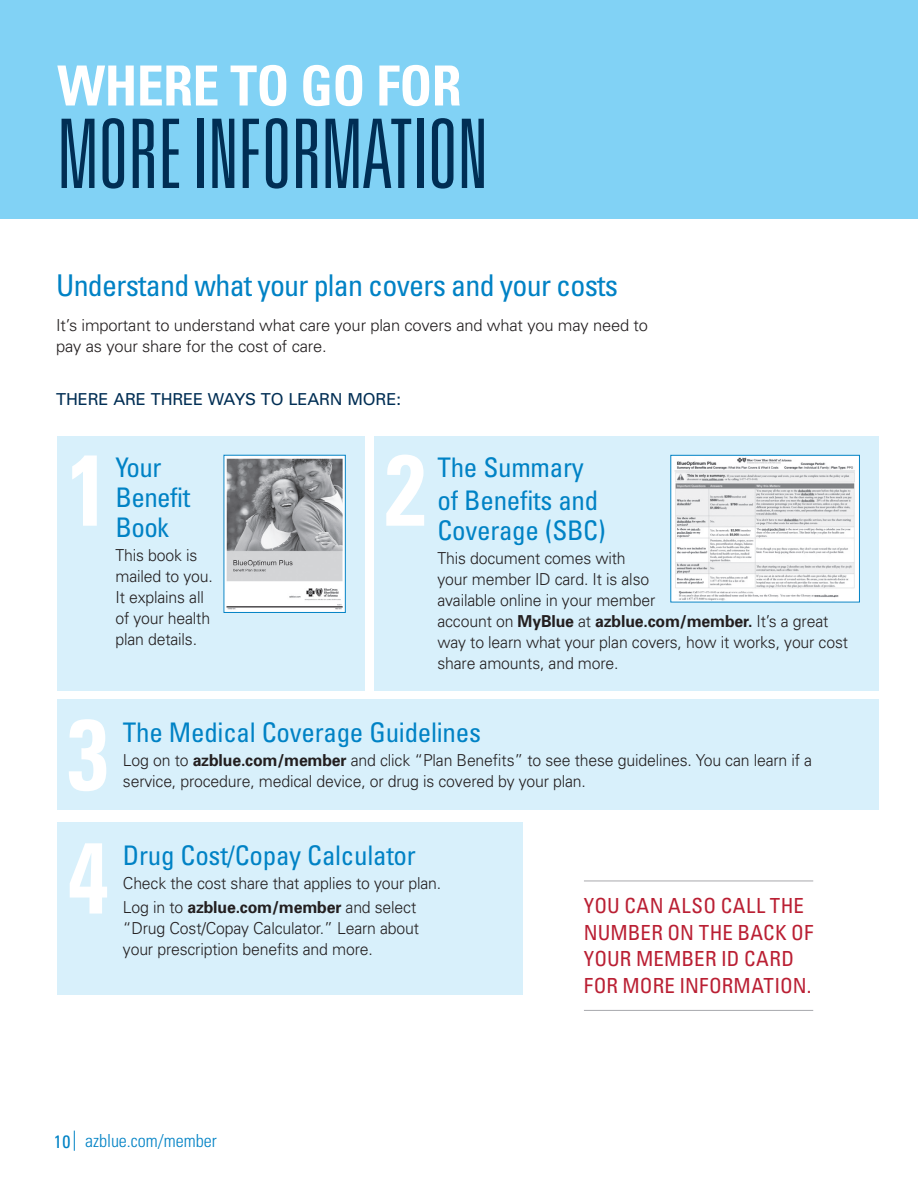
<style>
.page{position:relative;width:918px;height:1188px;background:#fff}
.page>*{position:absolute;margin:0;border:0;box-sizing:border-box;transform-origin:0 0}
.t1{font:700 condensed 100.65px/123.1px "Univers";color:#fff;scale:.91 1}
.t2{font:300 ultra-condensed 96px "Univers";letter-spacing:-.01em;color:#002e54}
.t3{font:700 condensed 55.35px "Univers";letter-spacing:-.01em;color:#fff}
.t4{font:condensed 30px "Univers";letter-spacing:-.025em;color:#0082c5}
.t5{font:condensed 27px/30px "Univers";letter-spacing:-.01em;color:#0082c5}
.t6{font:condensed 20.85px/26.4px "Univers";letter-spacing:.005em;color:#ba1f33}
.t7{font:300 condensed 18px "Univers";color:#0082c5}
.t8{font:300 16.5px/21px "Univers";letter-spacing:-.01em;color:#231f20;scale:.96 1}
.t9{font:300 16.5px/21px "Univers";letter-spacing:-.01em;color:#231f20}
.t10{font:16.5px "Univers";letter-spacing:-.01em;color:#002e54}
.s1{font-weight:700}
.s2{font-weight:400}
</style>
<div class="page">
<div style="left:0;top:0;width:918px;height:218px;background:#81d2f5"></div>
<div style="left:57px;top:436px;width:307px;height:254px;background:#d8f0fb"></div>
<div style="left:57px;top:699px;width:822px;height:111px;background:#d8f0fb"></div>
<div style="left:57px;top:822px;width:466px;height:173px;background:#d8f0fb"></div>
<div style="left:375px;top:436px;width:504px;height:254px;background:#d8f0fb"></div>
<img style="left:226px;top:457px;width:118px;height:154px">
<div style="left:224px;top:455px;width:122px;height:158px;border:1px solid #0082c5"></div>
<img style="left:672px;top:457px;width:186px;height:143px">
<div style="left:670px;top:455px;width:190px;height:147px;border:1px solid #0082c5"></div>
<hr style="left:584px;top:880px;width:229px;height:1px;background:#a8a9ad">
<hr style="left:584px;top:1010px;width:229px;height:1px;background:#a8a9ad">
<svg style="left:74px;top:1131px;width:1px;height:20px"></svg>
<h3 class="t3" style="left:57px;top:52px;width:406px">WHERE TO GO FOR</h3>
<h2 class="t2" style="left:57px;top:104px;width:432px">MORE INFORMATION</h2>
<h3 class="t4" style="left:56px;top:267px;width:563px">Understand what your plan covers and your costs</h3>
<p class="t9" style="left:56px;top:314px;width:593px">It’s important to understand what care your plan covers and what you may need to pay as your share for the cost of care.</p>
<p class="t10" style="left:56px;top:389px;width:346px">THERE ARE THREE WAYS TO LEARN MORE:</p>
<h1 class="t1" style="left:68px;top:427px;width:46px">1</h1>
<h3 class="t5" style="left:115px;top:452px;width:76px">Your<br>Benefit<br>Book</h3>
<p class="t8" style="left:115px;top:544px;width:103px">This book is mailed to you.<br>It explains all of your health plan details.</p>
<h1 class="t1" style="left:385px;top:427px;width:46px">2</h1>
<h3 class="t5" style="left:437px;top:450px;width:162px;line-height:33px">The Summary of Benefits and</h3>
<h3 class="t5" style="left:437px;top:515px;width:170px">Coverage (SBC)</h3>
<p class="t8" style="left:437px;top:547px;width:429px">This document comes with<br>your member ID card. It is also<br>available online in your member<br>account on <span class="s1">MyBlue</span> at <span class="s1">azblue.com/member.</span> It’s a great way to learn what your plan covers, how it works, your cost share amounts, and more.</p>
<h1 class="t1" style="left:68px;top:691px;width:46px">3<br>4</h1>
<h3 class="t5" style="left:123px;top:716px;width:360px">The Medical Coverage Guidelines</h3>
<p class="t8" style="left:123px;top:749px;width:719px">Log on to <span class="s1">azblue.com/member</span> and click “Plan Benefits” to see these guidelines. You can learn if a service, procedure, medical device, or drug is covered by your plan.</p>
<h3 class="t5" style="left:123px;top:839px;width:294px">Drug Cost/Copay Calculator</h3>
<p class="t8" style="left:123px;top:870px;width:333px;line-height:24px">Check the cost share that applies to your plan.<br>Log in to <span class="s1">azblue.com/member</span> and select</p>
<p class="t8" style="left:123px;top:917px;width:310px">“Drug Cost/Copay Calculator.” Learn about your prescription benefits and more.</p>
<p class="t6" style="left:584px;top:892px;width:231px">YOU CAN ALSO CALL THE<br>NUMBER ON THE BACK OF<br>YOUR MEMBER ID CARD<br>FOR MORE INFORMATION.</p>
<p class="t7" style="left:54px;top:1130px;width:164px"><span class="s2">10</span> azblue.com/member</p>
</div>
